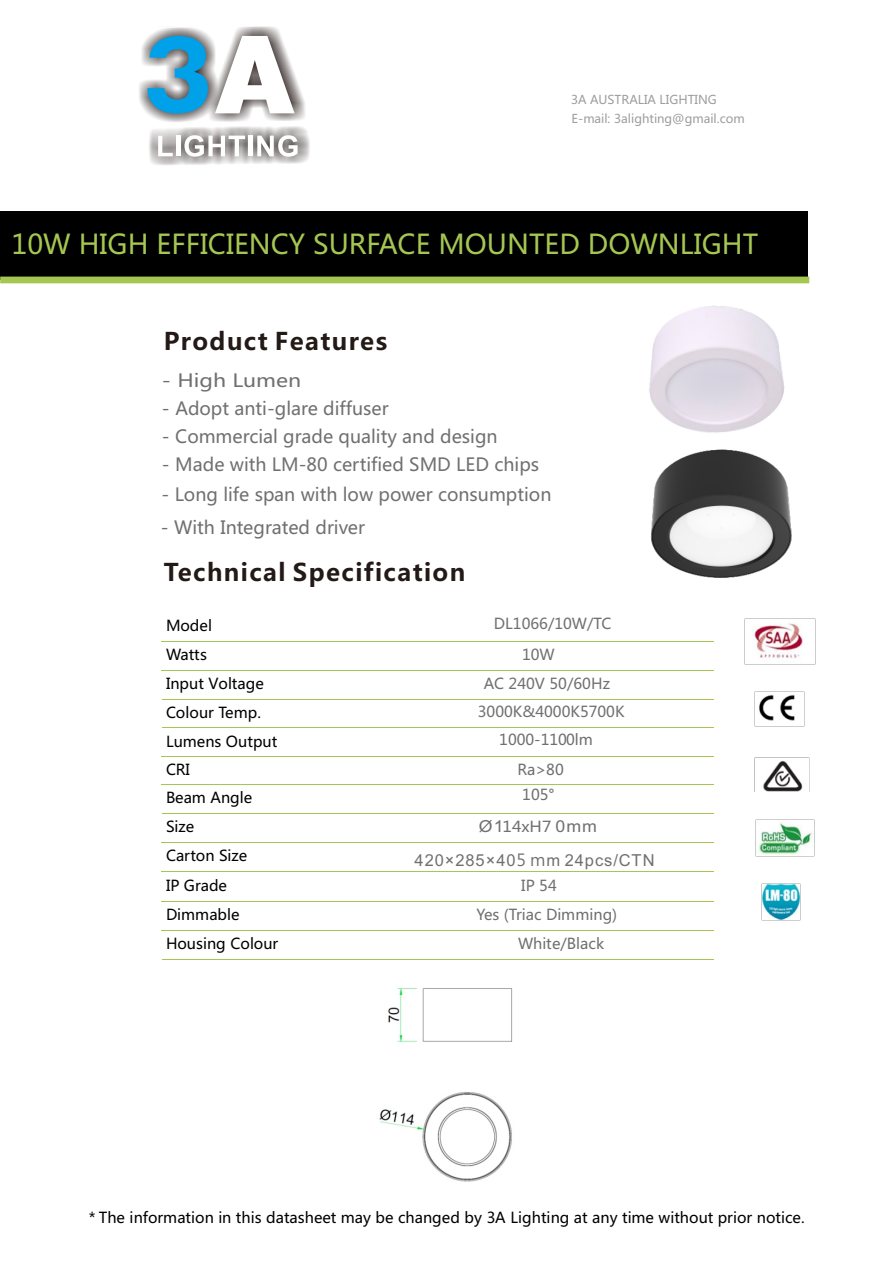
<style>
.page{position:relative;width:893px;height:1263px;background:#fff}
.page>*{position:absolute;margin:0;border:0;box-sizing:border-box;transform-origin:0 0}
.t1{font:27px "Microsoft Ya Hei";color:#a5c752}
.t2{font:700 24px "Microsoft Ya Hei";letter-spacing:.06em;color:#231916}
.t3{font:18px "Microsoft Ya Hei";color:#707070}
.t4{font:18px "Microsoft Ya Hei";color:#707070;scale:1.18 1}
.t5{font:16.5px "Arial";letter-spacing:.055em;color:#707070}
.t6{font:16.5px "Arial";letter-spacing:.055em;color:#707070;scale:1.08 1}
.t7{font:15px/29.4px "Microsoft Ya Hei";color:#000}
.t8{font:15px "Microsoft Ya Hei";color:#707070}
.t9{font:12px/19.8px "Microsoft Ya Hei";color:#9e9e9e}
.s1{font-family:"Microsoft Ya Hei";font-size:15px}
.s2{font-family:"Microsoft Jheng Hei"}
</style>
<div class="page">
<div style="left:0;top:212px;width:808px;height:68px;background:#000"></div>
<hr style="left:162px;top:641px;width:197px;height:1px;background:#a5c752">
<hr style="left:359px;top:641px;width:355px;height:1px;background:#a5c752">
<hr style="left:162px;top:670px;width:197px;height:1px;background:#a5c752">
<hr style="left:359px;top:670px;width:355px;height:1px;background:#a5c752">
<hr style="left:162px;top:699px;width:552px;height:1px;background:#a5c752">
<hr style="left:162px;top:727px;width:552px;height:1px;background:#a5c752">
<hr style="left:162px;top:756px;width:197px;height:1px;background:#a5c752">
<hr style="left:359px;top:756px;width:355px;height:1px;background:#a5c752">
<hr style="left:162px;top:784px;width:197px;height:1px;background:#a5c752">
<hr style="left:359px;top:784px;width:355px;height:1px;background:#a5c752">
<hr style="left:162px;top:813px;width:552px;height:1px;background:#a5c752">
<hr style="left:162px;top:842px;width:197px;height:1px;background:#a5c752">
<hr style="left:359px;top:842px;width:355px;height:1px;background:#a5c752">
<hr style="left:162px;top:871px;width:197px;height:1px;background:#a5c752">
<hr style="left:359px;top:871px;width:355px;height:1px;background:#a5c752">
<hr style="left:162px;top:901px;width:197px;height:1px;background:#a5c752">
<hr style="left:359px;top:901px;width:355px;height:1px;background:#a5c752">
<hr style="left:162px;top:930px;width:197px;height:1px;background:#a5c752">
<hr style="left:359px;top:930px;width:355px;height:1px;background:#a5c752">
<hr style="left:162px;top:959px;width:552px;height:1px;background:#a5c752">
<div style="left:0;top:277px;width:809px;height:6px;background:#a5c752"></div>
<img style="left:755px;top:691px;width:49px;height:36px">
<img style="left:755px;top:820px;width:59px;height:37px">
<img style="left:754px;top:757px;width:55px;height:35px">
<img style="left:744px;top:619px;width:72px;height:46px">
<img style="left:761px;top:884px;width:40px;height:37px">
<svg style="left:139px;top:26px;width:171px;height:139px"></svg>
<img style="left:649px;top:305px;width:136px;height:128px">
<img style="left:650px;top:449px;width:142px;height:129px">
<img style="left:379px;top:987px;width:134px;height:195px">
<p class="t9" style="left:571px;top:90px;width:175px">3A AUSTRALIA LIGHTING<br>E-mail: 3alighting@gmail.com</p>
<h1 class="t1" style="left:12px;top:233px;width:748px">10W HIGH EFFICIENCY SURFACE MOUNTED DOWNLIGHT</h1>
<h2 class="t2" style="left:164px;top:330px;width:225px">Product Features</h2>
<p class="t4" style="left:162px;top:372px;width:120px">- High Lumen</p>
<p class="t3" style="left:162px;top:400px;width:228px">- Adopt anti-glare diffuser</p>
<p class="t3" style="left:162px;top:428px;width:337px">- Commercial grade quality and design</p>
<p class="t3" style="left:162px;top:456px;width:379px">- Made with LM-80 certified SMD LED chips</p>
<p class="t3" style="left:161px;top:486px;width:391px">- Long life span with low power consumption</p>
<p class="t3" style="left:161px;top:519px;width:206px">- With Integrated driver</p>
<h2 class="t2" style="left:164px;top:562px;width:303px">Technical Specification</h2>
<p class="t7" style="left:166px;top:612px;width:48px">Model</p>
<p class="t8" style="left:494px;top:617px;width:119px">DL1066/10W/TC</p>
<p class="t7" style="left:166px;top:641px;width:42px">Watts</p>
<p class="t8" style="left:522px;top:648px;width:34px">10W</p>
<p class="t7" style="left:166px;top:670px;width:99px">Input Voltage</p>
<p class="t8" style="left:484px;top:677px;width:128px">AC 240V 50/60Hz</p>
<p class="t7" style="left:166px;top:699px;width:96px">Colour Temp.</p>
<p class="t8" style="left:478px;top:705px;width:148px">3000K&amp;4000K5700K</p>
<p class="t7" style="left:166px;top:728px;width:113px">Lumens Output</p>
<p class="t8" style="left:499px;top:733px;width:95px">1000-1100lm</p>
<p class="t7" style="left:166px;top:756px;width:25px">CRI</p>
<p class="t8" style="left:517px;top:763px;width:48px">Ra&gt;80</p>
<p class="t7" style="left:166px;top:784px;width:88px">Beam Angle</p>
<p class="t8" style="left:522px;top:788px;width:34px">105°</p>
<p class="t7" style="left:166px;top:813px;width:30px">Size</p>
<p class="t6" style="left:479px;top:820px;width:111px">Ø1<span class="s1">14xH7</span> 0mm</p>
<p class="t7" style="left:166px;top:842px;width:83px">Carton Size<br>IP Grade</p>
<p class="t5" style="left:415px;top:854px;width:242px">420×285×40<span class="s2">5 m</span>m 24pcs/CTN</p>
<p class="t8" style="left:521px;top:878px;width:37px">IP 54</p>
<p class="t7" style="left:166px;top:901px;width:75px">Dimmable</p>
<p class="t8" style="left:476px;top:908px;width:142px">Yes (Triac Dimming)</p>
<p class="t7" style="left:166px;top:930px;width:114px">Housing Colour</p>
<p class="t8" style="left:518px;top:937px;width:88px">White/Black</p>
<p class="t7" style="left:89px;top:1204px;width:717px">* The information in this datasheet may be changed by 3A Lighting at any time without prior notice.</p>
</div>
